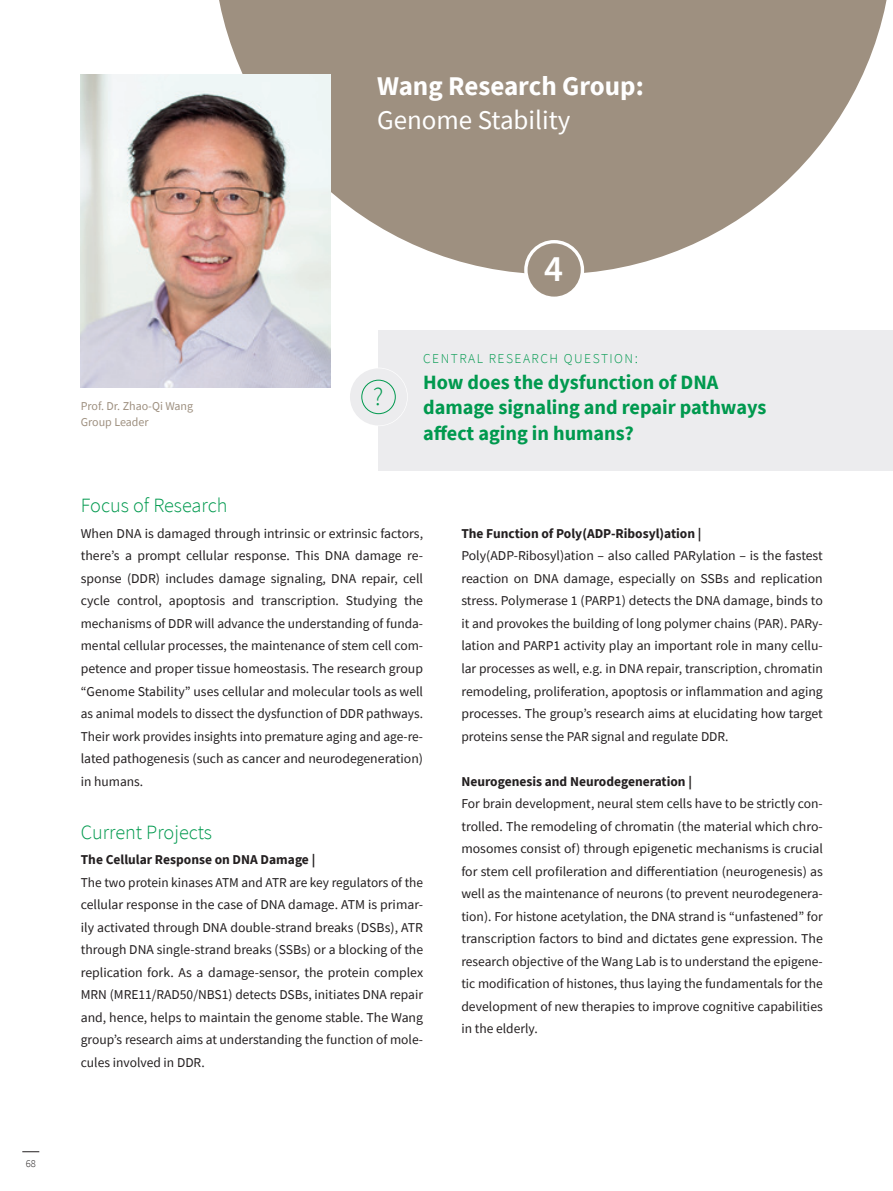
<style>
.page{position:relative;width:893px;height:1191px;background:#fff}
.page>*{position:absolute;margin:0;border:0;box-sizing:border-box;transform-origin:0 0}
.Fliesstext_EN{font:600 37.05px "Source Sans Pro";color:#fff}
.Head_1_EN_Gruppe{font:700 27px "Source Sans Pro";color:#fff}
.Head_1_EN_Gruppe-2{font:27px "Source Sans Pro";color:#fff}
.Head_2_EN{font:300 25.5px "Source Sans Pro";color:#00994e}
.Head_2_EN-2{font:700 20.25px/25.5px "Source Sans Pro";color:#00994e}
.Head_2_EN_Gruppe_Zwi{font:300 20.25px "Source Sans Pro";color:#00994e}
.Fliesstext_EN_9pt{font:13.5px/22.5px "Source Sans Pro";color:#231f20;text-align:justify}
.Fliesstext_EN_9pt-2{font:700 13.5px "Source Sans Pro";color:#231f20}
.Head_2_EN-3{font:300 13.5px "Source Sans Pro";letter-spacing:.11em;color:#00994e}
.Figure{font:12px "Source Sans Pro";color:#9e9080}
.t1{font:300 10.5px "Source Sans Pro";color:#231f20}
.s1{font-size:15px}
</style>
<div class="page">
<svg style="left:22px;top:1151px;width:17px;height:1px"></svg>
<svg style="left:219px;top:0;width:668px;height:274px;fill:#9e9080"></svg>
<img style="left:81px;top:74px;width:249px;height:313px">
<div style="left:526px;top:242px;width:56px;height:56px;background:#9e9080;border-radius:50%"></div>
<div style="left:524px;top:240px;width:60px;height:60px;border:3px solid #fff;border-radius:50%"></div>
<div style="left:378px;top:330px;width:515px;height:140px;background:#ececee"></div>
<div style="left:350px;top:368px;width:57px;height:57px;background:#ececee;border-radius:50%"></div>
<div style="left:361px;top:380px;width:35px;height:34px;border:1px solid #00994e;border-radius:50%"></div>
<p class="Head_1_EN_Gruppe" style="left:377px;top:67px;width:268px">Wang Research Group:</p>
<p class="Head_1_EN_Gruppe-2" style="left:377px;top:103px;width:195px">Genome Stability</p>
<p class="t1" style="left:26px;top:1157px;width:12px">68</p>
<p class="Figure" style="left:81px;top:398px;width:114px">Prof. Dr. Zhao-Qi Wang</p>
<p class="Figure" style="left:81px;top:414px;width:69px">Group Leader</p>
<p class="Head_2_EN" style="left:373px;top:381px;width:12px">?</p>
<p class="Fliesstext_EN" style="left:544px;top:244px;width:21px">4</p>
<p class="Head_2_EN-3" style="left:423px;top:350px;width:216px">CENTRAL RESEARCH QUESTION<span class="s1">:</span></p>
<p class="Head_2_EN-2" style="left:423px;top:369px;width:345px">How does the dysfunction of DNA damage signaling and repair pathways affect aging in humans?</p>
<p class="Head_2_EN_Gruppe_Zwi" style="left:81px;top:493px;width:148px">Focus of Research</p>
<p class="Fliesstext_EN_9pt" style="left:81px;top:522px;width:344px">When DNA is damaged through intrinsic or extrinsic factors, there’s a prompt cellular response. This DNA damage re&shy;sponse (DDR) includes damage signaling, DNA repair, cell cycle control, apoptosis and transcription. Studying the mechanisms of DDR will advance the understanding of funda&shy;mental cellular processes, the maintenance of stem cell com&shy;petence and proper tissue homeostasis. The research group “Genome Stability” uses cellular and molecular tools as well as animal models to dissect the dysfunction of DDR pathways.<br>Their work provides insights into premature aging and age-re&shy;lated pathogenesis (such as cancer and neurodegeneration) in humans.</p>
<p class="Head_2_EN_Gruppe_Zwi" style="left:81px;top:819px;width:133px">Current Projects</p>
<p class="Fliesstext_EN_9pt-2" style="left:81px;top:850px;width:236px">The Cellular Response on DNA Damage |</p>
<p class="Fliesstext_EN_9pt" style="left:81px;top:871px;width:344px">The two protein kinases ATM and ATR are key regulators of the cellular response in the case of DNA damage. ATM is primar&shy;ily activated through DNA double-strand breaks (DSBs), ATR through DNA single-strand breaks (SSBs) or a blocking of the replication fork. As a damage-sensor, the protein complex MRN (MRE11/RAD50/NBS1) detects DSBs, initiates DNA repair and, hence, helps to maintain the genome stable. The Wang group’s research aims at understanding the function of mole&shy;cules involved in DDR.</p>
<p class="Fliesstext_EN_9pt-2" style="left:461px;top:524px;width:242px">The Function of Poly(ADP-Ribosyl)ation |</p>
<p class="Fliesstext_EN_9pt" style="left:461px;top:544px;width:363px">Poly(ADP-Ribosyl)ation – also called PARylation – is the fastest reaction on DNA damage, especially on SSBs and replication stress. Polymerase 1 (PARP1) detects the DNA damage, binds to it and provokes the building of long polymer chains (PAR). PARy&shy;lation and PARP1 activity play an important role in many cellu&shy;lar processes as well, e.g. in DNA repair, transcription, chromatin remodeling, proliferation, apoptosis or inflammation and aging processes. The group’s research aims at elucidating how target proteins sense the PAR signal and regulate DDR.</p>
<p class="Fliesstext_EN_9pt-2" style="left:461px;top:772px;width:232px">Neurogenesis and Neurodegeneration |</p>
<p class="Fliesstext_EN_9pt" style="left:461px;top:792px;width:363px">For brain development, neural stem cells have to be strictly con&shy;trolled. The remodeling of chromatin (the material which chro&shy;mosomes consist of) through epigenetic mechanisms is crucial for stem cell profileration and differentiation (neurogenesis) as well as the maintenance of neurons (to prevent neurodegenera&shy;tion). For histone acetylation, the DNA strand is “unfastened” for transcription factors to bind and dictates gene expression. The research objective of the Wang Lab is to understand the epigene&shy;tic modification of histones, thus laying the fundamentals for the development of new therapies to improve cognitive capabilities in the elderly.</p>
</div>
